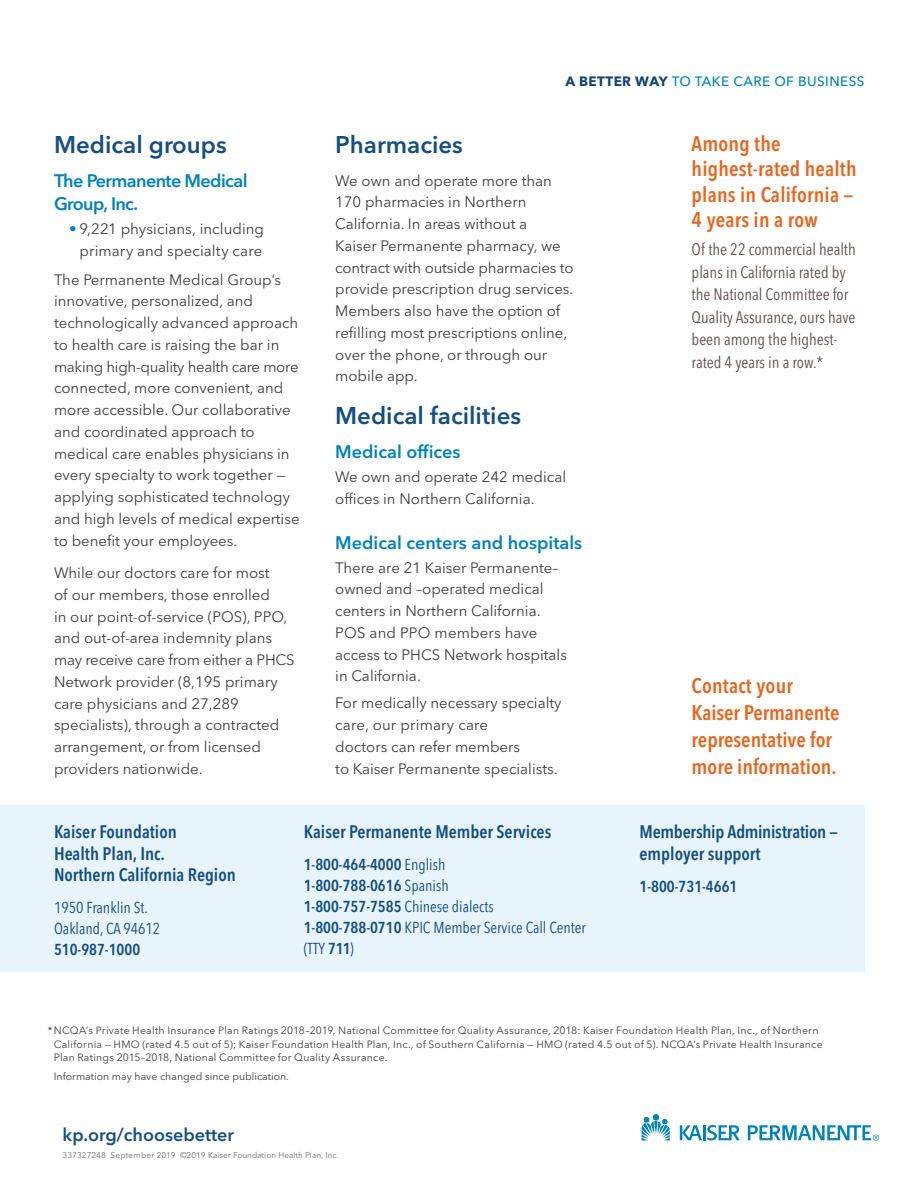
<style>
.page{position:relative;width:918px;height:1188px;background:#fff}
.page>*{position:absolute;margin:0;border:0;box-sizing:border-box;transform-origin:0 0}
.t1{font:600 24px "Avenir Next LT Pro";color:#144e82}
.t2{font:600 condensed 21px/25.5px "Avenir Next LT Pro";letter-spacing:.005em;color:#e7661f}
.t3{font:600 condensed 18px/21.6px "Avenir Next LT Pro";color:#144e82}
.t4{font:600 18px "Avenir Next LT Pro";color:#0082bb}
.t5{font:600 18px/23.2px "Avenir Next LT Pro";letter-spacing:-.035em;color:#0082bb}
.t6{font:600 18px "Avenir Next LT Pro";color:#144e82}
.t7{font:condensed 16.5px/22.5px "Avenir Next LT Pro";color:#5d514e}
.t8{font:condensed 15.75px/21px "Avenir Next LT Pro";color:#144e82}
.t9{font:600 condensed 15.75px "Avenir Next LT Pro";color:#144e82}
.t10{font:15px/21.8px "Avenir Next LT Pro";color:#3e3e3f}
.t11{font:500 13.5px "Avenir Next LT Pro";letter-spacing:.03em;color:#0082bb}
.t12{font:10.5px/13.5px "Avenir Next LT Pro";letter-spacing:.02em;color:#3e3e3f}
.t13{font:10.5px "Avenir Next LT Pro";color:#3e3e3f}
.t14{font:8.25px "Avenir Next LT Pro";color:#6c6d70}
.s1{font-weight:600;color:#0082bb}
.s2{font-weight:700;color:#114676}
.s3{font-weight:600}
</style>
<div class="page">
<div style="left:0;top:805px;width:864px;height:166px;background:#e8f4fb"></div>
<svg style="left:642px;top:1116px;width:28px;height:24px"></svg>
<div style="left:653px;top:1114px;width:6px;height:7px;background:#0082bb;border-radius:50%"></div>
<svg style="left:680px;top:1125px;width:60px;height:15px"></svg>
<svg style="left:748px;top:1125px;width:131px;height:16px"></svg>
<h1 class="t1" style="left:54px;top:130px;width:174px">Medical groups</h1>
<p class="t5" style="left:54px;top:169px;width:195px">The Permanente Medical<br>Group, Inc.</p>
<p class="t10" style="left:69px;top:218px;width:197px;text-align:center"><span class="s1">•</span> 9,221 physicians, including primary and specialty care</p>
<p class="t10" style="left:54px;top:269px;width:247px">The Permanente Medical Group’s innovative, personalized, and technologically advanced approach to health care is raising the bar in making high-quality health care more connected, more convenient, and more accessible. Our collaborative and coordinated approach to medical care enables physicians in every specialty to work together — applying sophisticated technology and high levels of medical expertise to benefit your employees.</p>
<p class="t10" style="left:54px;top:562px;width:242px">While our doctors care for most<br>of our members, those enrolled<br>in our point-of-service (POS), PPO, and out-of-area indemnity plans may receive care from either a PHCS<br>Network provider (8,195 primary care physicians and 27,289 specialists), through a contracted arrangement, or from licensed providers nationwide.</p>
<p class="t11" style="left:565px;top:73px;width:300px"><span class="s2">A BETTER WAY</span> TO TAKE CARE OF BUSINESS</p>
<h1 class="t1" style="left:335px;top:130px;width:129px">Pharmacies</h1>
<p class="t10" style="left:335px;top:170px;width:240px">We own and operate more than<br>170 pharmacies in Northern<br>California. In areas without a<br>Kaiser Permanente pharmacy, we contract with outside pharmacies to provide prescription drug services.<br>Members also have the option of refilling most prescriptions online, over the phone, or through our mobile app.</p>
<h1 class="t1" style="left:335px;top:401px;width:187px">Medical facilities</h1>
<p class="t4" style="left:335px;top:441px;width:127px">Medical offices</p>
<p class="t10" style="left:335px;top:466px;width:232px">We own and operate 242 medical offices in Northern California.</p>
<p class="t4" style="left:335px;top:531px;width:249px">Medical centers and hospitals</p>
<p class="t10" style="left:335px;top:556px;width:233px">There are 21 Kaiser Permanente– owned and –operated medical centers in Northern California.<br>POS and PPO members have access to PHCS Network hospitals in California.</p>
<p class="t10" style="left:335px;top:692px;width:228px">For medically necessary specialty care, our primary care<br>doctors can refer members<br>to Kaiser Permanente specialists.</p>
<h2 class="t2" style="left:692px;top:131px;width:166px">Among the highest-rated health plans in California —<br>4 years in a row</h2>
<p class="t7" style="left:692px;top:238px;width:166px">Of the 22 commercial health plans in California rated by the National Committee for<br>Quality Assurance, ours have been among the highest&shy;rated 4 years in a row.*</p>
<h2 class="t2" style="left:692px;top:672px;width:149px;line-height:27px">Contact your<br>Kaiser Permanente representative for more information.</h2>
<p class="t3" style="left:54px;top:821px;width:183px">Kaiser Foundation<br>Health Plan, Inc.<br>Northern California Region</p>
<p class="t8" style="left:54px;top:897px;width:108px">1950 Franklin St.<br>Oakland, CA 94612</p>
<p class="t9" style="left:54px;top:940px;width:88px">510-987-1000</p>
<p class="t3" style="left:304px;top:821px;width:249px">Kaiser Permanente Member Services</p>
<p class="t8" style="left:304px;top:854px;width:283px"><span class="s3">1-800-464-4000</span> English<br><span class="s3">1-800-788-0616</span> Spanish<br><span class="s3">1-800-757-7585</span> Chinese dialects<br><span class="s3">1-800-788-0710</span> KPIC Member Service Call Center (TTY <span class="s3">711</span>)</p>
<p class="t3" style="left:640px;top:821px;width:200px">Membership Administration — employer support</p>
<p class="t9" style="left:640px;top:876px;width:99px">1-800-731-4661</p>
<p class="t12" style="left:54px;top:1024px;width:770px;text-indent:-6px">*NCQA’s Private Health Insurance Plan Ratings 2018–2019, National Committee for Quality Assurance, 2018: Kaiser Foundation Health Plan, Inc., of Northern<br>California — HMO (rated 4.5 out of 5); Kaiser Foundation Health Plan, Inc., of Southern California — HMO (rated 4.5 out of 5). NCQA’s Private Health Insurance<br>Plan Ratings 2015–2018, National Committee for Quality Assurance.</p>
<p class="t13" style="left:54px;top:1070px;width:237px">Information may have changed since publication.</p>
<p class="t6" style="left:63px;top:1123px;width:173px">kp.org/choosebetter</p>
<p class="t14" style="left:63px;top:1151px;width:278px">337327248 September 2019 ©2019 Kaiser Foundation Health Plan, Inc.</p>
</div>
